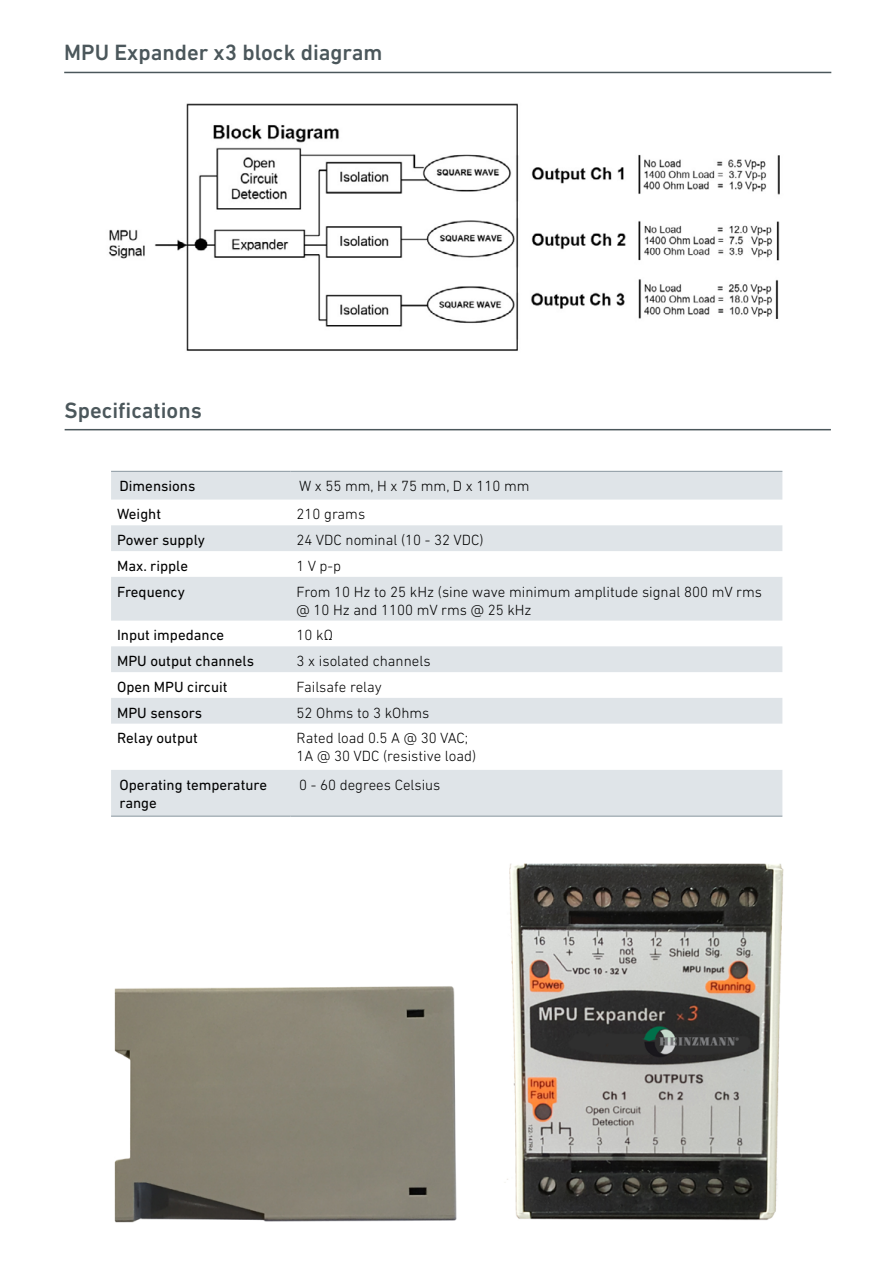
<style>
.page{position:relative;width:893px;height:1263px;background:#fff}
.page>*{position:absolute;margin:0;border:0;box-sizing:border-box;transform-origin:0 0}
.t1{font:500 22.5px "DIN Next LT Pro";color:#4b575b}
.t2{font:300 15px/18px "DIN Next LT Pro";color:#000}
.t3{font:15px/18px "DIN Next LT Pro";color:#000}
</style>
<div class="page">
<img style="left:114px;top:986px;width:343px;height:237px">
<img style="left:505px;top:863px;width:279px;height:357px">
<hr style="left:64px;top:72px;width:767px;height:1px;background:#4b575b">
<svg style="left:111px;top:472px;width:671px;height:344px;fill:#dfe4e8"></svg>
<hr style="left:111px;top:471px;width:180px;height:1px;background:#88969f">
<hr style="left:291px;top:471px;width:491px;height:1px;background:#88969f">
<hr style="left:111px;top:816px;width:180px;height:1px;background:#88969f">
<hr style="left:291px;top:816px;width:491px;height:1px;background:#88969f">
<hr style="left:65px;top:429px;width:766px;height:1px;background:#4b575b">
<img style="left:108px;top:103px;width:672px;height:248px">
<h1 class="t1" style="left:64px;top:40px;width:320px">MPU Expander x3 block diagram</h1>
<h1 class="t1" style="left:65px;top:397px;width:139px">Specifications</h1>
<p class="t3" style="left:120px;top:477px;width:77px">Dimensions</p>
<p class="t2" style="left:299px;top:477px;width:232px">W x 55 mm, H x 75 mm, D x 110 mm</p>
<p class="t3" style="left:117px;top:505px;width:46px">Weight</p>
<p class="t2" style="left:297px;top:505px;width:70px">210 grams</p>
<p class="t3" style="left:117px;top:531px;width:89px">Power supply</p>
<p class="t2" style="left:297px;top:531px;width:188px">24 VDC nominal (10 - 32 VDC)</p>
<p class="t3" style="left:117px;top:557px;width:72px">Max. ripple</p>
<p class="t2" style="left:297px;top:557px;width:46px">1 V p-p</p>
<p class="t3" style="left:117px;top:582px;width:69px">Frequency</p>
<p class="t2" style="left:297px;top:582px;width:467px">From 10 Hz to 25 kHz (sine wave minimum amplitude signal 800 mV rms @ 10 Hz and 1100 mV rms @ 25 kHz</p>
<p class="t3" style="left:117px;top:626px;width:109px">Input impedance</p>
<p class="t2" style="left:297px;top:626px;width:38px">10 kΩ</p>
<p class="t3" style="left:117px;top:652px;width:138px">MPU output channels</p>
<p class="t2" style="left:297px;top:652px;width:135px">3 x isolated channels</p>
<p class="t3" style="left:117px;top:678px;width:112px">Open MPU circuit</p>
<p class="t2" style="left:297px;top:678px;width:87px">Failsafe relay</p>
<p class="t3" style="left:117px;top:703px;width:87px">MPU sensors</p>
<p class="t2" style="left:297px;top:703px;width:134px">52 Ohms to 3 kOhms</p>
<p class="t3" style="left:117px;top:729px;width:82px">Relay output</p>
<p class="t2" style="left:297px;top:729px;width:181px">Rated load 0.5 A @ 30 VAC;<br>1A @ 30 VDC (resistive load)</p>
<p class="t3" style="left:120px;top:775px;width:149px">Operating temperature range</p>
<p class="t2" style="left:299px;top:775px;width:143px">0 - 60 degrees Celsius</p>
</div>
